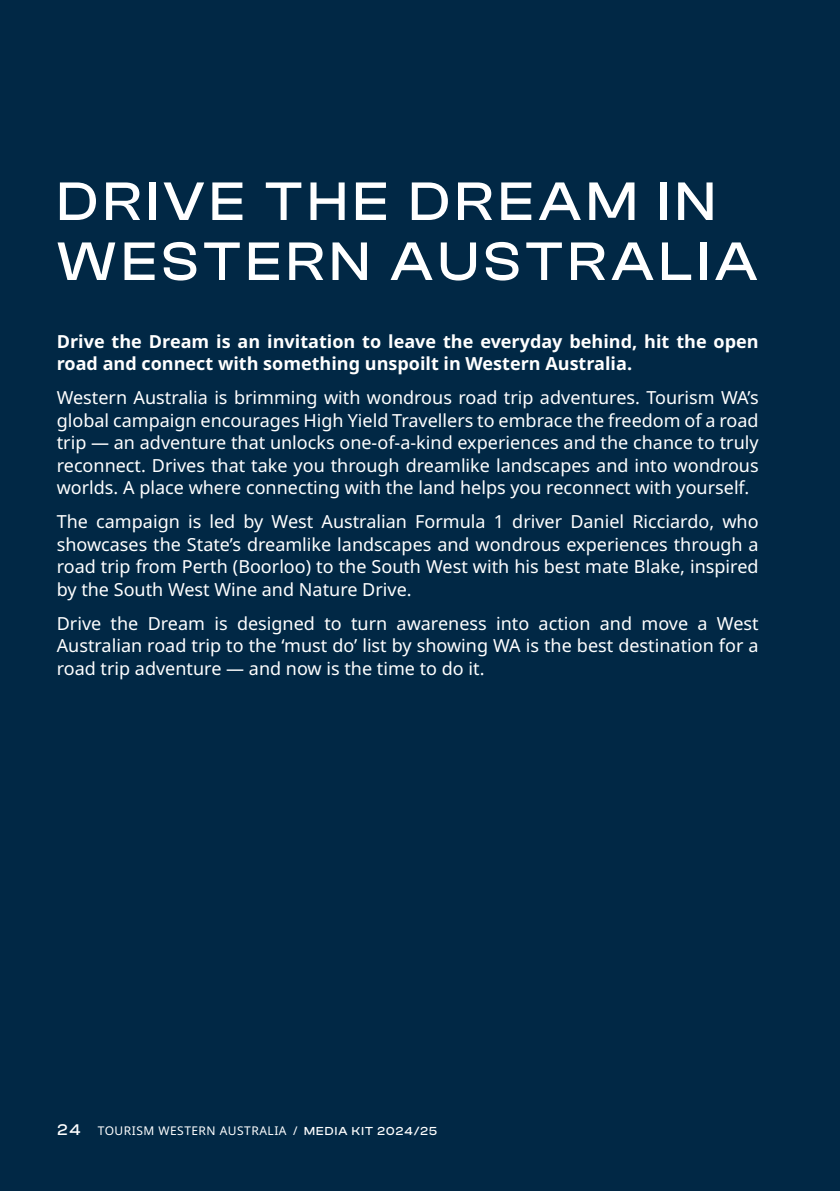
<style>
.page{position:relative;width:840px;height:1191px;background:#fff}
.page>*{position:absolute;margin:0;border:0;box-sizing:border-box;transform-origin:0 0}
.t1{font:500 56px/60px "Clash Display";letter-spacing:.1em;color:#fff}
.t2{font:18px/22.4px "Noto Sans";color:#fff;text-align:justify}
.t3{font:700 18px/22.4px "Noto Sans";color:#fff}
.t4{font:12px "Noto Sans";letter-spacing:.04em;color:#fff}
.s1{font-family:"Clash Display";font-weight:500;font-size:16px}
.s2{font-family:"Clash Display";font-weight:500}
</style>
<div class="page">
<div style="left:0;top:0;width:839px;height:1191px;background:#012845"></div>
<hr style="left:839px;top:0;width:1px;height:675px;background:#87bbe2">
<h1 class="t1" style="left:57px;top:171px;width:701px">DRIVE THE DREAM IN<br>WESTERN AUSTRALIA</h1>
<p class="t3" style="left:57px;top:330px;width:703px">Drive the Dream is an invitation to leave the everyday behind, hit the open road and connect with something unspoilt in Western Australia.</p>
<p class="t2" style="left:57px;top:387px;width:703px">Western Australia is brimming with wondrous road trip adventures. Tourism WA’s global campaign encourages High Yield Travellers to embrace the freedom of a road trip — an adventure that unlocks one-of-a-kind experiences and the chance to truly reconnect. Drives that take you through dreamlike landscapes and into wondrous worlds. A place where connecting with the land helps you reconnect with yourself.</p>
<p class="t2" style="left:57px;top:511px;width:703px">The campaign is led by West Australian Formula 1 driver Daniel Ricciardo, who showcases the State’s dreamlike landscapes and wondrous experiences through a road trip from Perth (Boorloo) to the South West with his best mate Blake, inspired by the South West Wine and Nature Drive.</p>
<p class="t2" style="left:57px;top:612px;width:703px">Drive the Dream is designed to turn awareness into action and move a West Australian road trip to the ‘must do’ list by showing WA is the best destination for a road trip adventure — and now is the time to do it.</p>
<p class="t4" style="left:57px;top:1124px;width:381px"><span class="s1">24</span> TOURISM WESTERN AUSTRALIA / <span class="s2">MEDIA KIT 2024/25</span></p>
</div>
